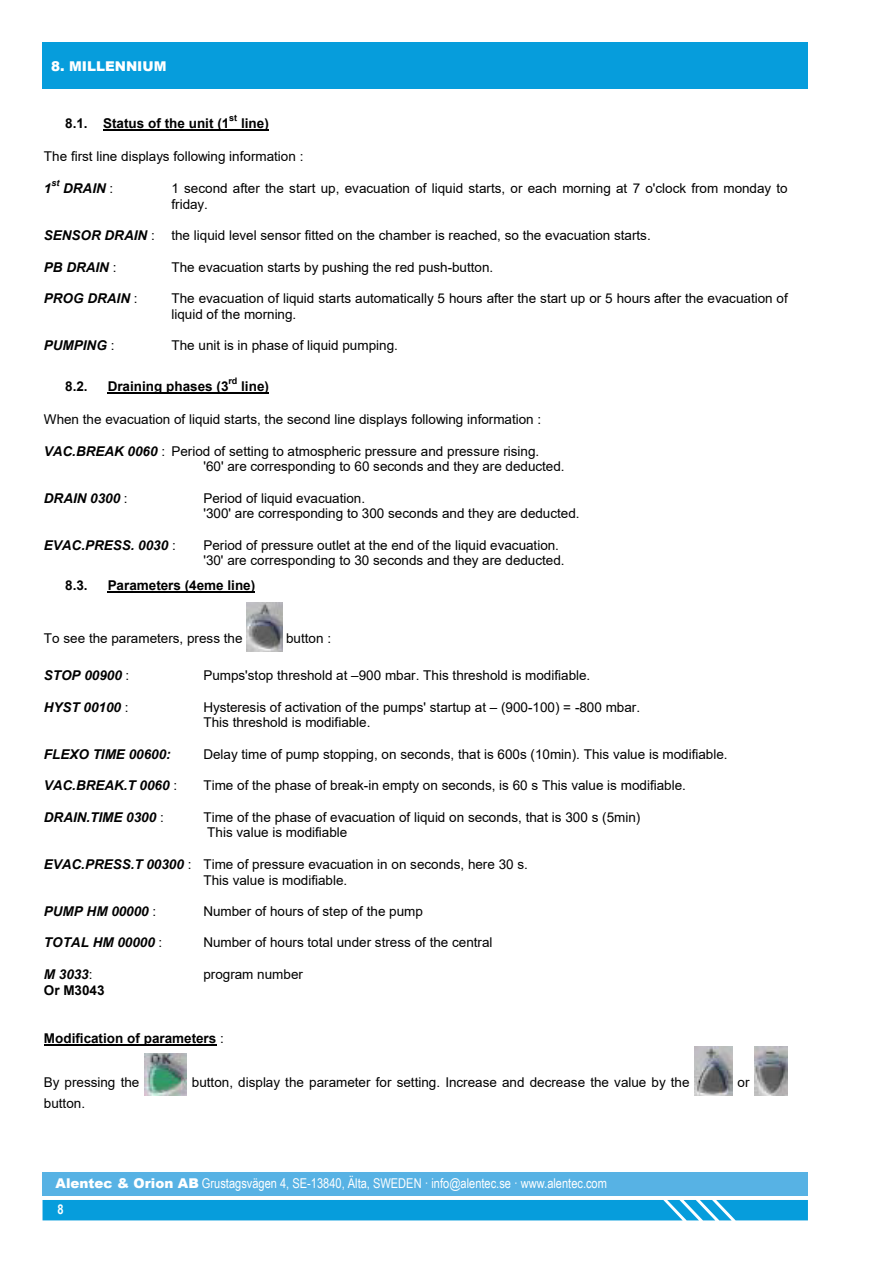
<style>
.page{position:relative;width:893px;height:1263px;background:#fff}
.page>*{position:absolute;margin:0;border:0;box-sizing:border-box;transform-origin:0 0}
.t1{font:13.5px/15.6px "Arial";color:#000}
.t2{font:italic 700 13.5px "Arial";color:#000}
.t3{font:700 13.5px "Arial";color:#000}
.t4{font:13.5px/26.4px "Arial Narrow";color:#fff}
.titulos_apartados{font:900 13.5px "Arial";color:#fff}
.t5{font:700 9px "Arial";color:#000}
.t6{font:italic 700 9px "Arial";color:#000}
.s1{font-weight:400;font-style:normal}
.s2{font-weight:700;font-style:italic}
.s3{font-weight:400}
.s4{font-family:"Arial";font-weight:900}
.s5{font-weight:700}
</style>
<div class="page">
<div style="left:43px;top:1200px;width:765px;height:20px;background:#069ddc"></div>
<div style="left:43px;top:1172px;width:765px;height:24px;background:#57b2e4"></div>
<div style="left:43px;top:43px;width:765px;height:46px;background:#069ddc"></div>
<hr style="left:103px;top:129px;width:166px;height:2px;background:#000">
<hr style="left:108px;top:392px;width:161px;height:1px;background:#000">
<hr style="left:108px;top:592px;width:147px;height:1px;background:#000">
<img style="left:246px;top:602px;width:36px;height:50px">
<hr style="left:44px;top:1044px;width:172px;height:2px;background:#000">
<img style="left:145px;top:1053px;width:42px;height:43px">
<img style="left:695px;top:1046px;width:37px;height:49px">
<img style="left:755px;top:1046px;width:33px;height:49px">
<p class="titulos_apartados" style="left:51px;top:56px;width:117px">8. MILLENNIUM</p>
<p class="t5" style="left:229px;top:112px;width:10px">st</p>
<p class="t3" style="left:241px;top:114px;width:29px">line)</p>
<p class="t1" style="left:44px;top:149px;width:261px">The first line displays following information :</p>
<p class="t2" style="left:44px;top:179px;width:9px">1</p>
<p class="t3" style="left:65px;top:114px;width:166px">8.1. Status of the unit (1</p>
<p class="t6" style="left:51px;top:177px;width:10px">st</p>
<p class="t2" style="left:63px;top:179px;width:52px">DRAIN <span class="s1">:</span></p>
<p class="t1" style="left:171px;top:180px;width:618px">1 second after the start up, evacuation of liquid starts, or each morning at 7 o'clock from monday to friday.</p>
<p class="t1" style="left:44px;top:227px;width:608px"><span class="s2">SENSOR DRAIN</span> : the liquid level sensor fitted on the chamber is reached, so the evacuation starts.</p>
<p class="t2" style="left:44px;top:258px;width:74px">PB DRAIN <span class="s1">:</span></p>
<p class="t1" style="left:171px;top:259px;width:323px">The evacuation starts by pushing the red push-button.</p>
<p class="t2" style="left:44px;top:289px;width:95px">PROG DRAIN <span class="s1">:</span></p>
<p class="t1" style="left:171px;top:290px;width:618px">The evacuation of liquid starts automatically 5 hours after the start up or 5 hours after the evacuation of liquid of the morning.</p>
<p class="t2" style="left:44px;top:336px;width:72px">PUMPING <span class="s1">:</span></p>
<p class="t1" style="left:171px;top:337px;width:228px">The unit is in phase of liquid pumping.</p>
<p class="t3" style="left:65px;top:376px;width:24px">8.2.</p>
<p class="t3" style="left:108px;top:376px;width:122px">Draining phases (3</p>
<p class="t5" style="left:228px;top:374px;width:11px">rd</p>
<p class="t3" style="left:241px;top:376px;width:29px">line)</p>
<p class="t1" style="left:44px;top:412px;width:499px">When the evacuation of liquid starts, the second line displays following information :</p>
<p class="t1" style="left:203px;top:443px;width:363px;text-indent:-160px"><span class="s2">VAC.BREAK 0060</span> : Period of setting to atmospheric pressure and pressure rising.<br>'60' are corresponding to 60 seconds and they are deducted.</p>
<p class="t2" style="left:44px;top:489px;width:85px">DRAIN 0300 <span class="s1">:</span></p>
<p class="t1" style="left:203px;top:490px;width:378px">Period of liquid evacuation.<br>'300' are corresponding to 300 seconds and they are deducted.</p>
<p class="t2" style="left:44px;top:536px;width:133px">EVAC.PRESS. 0030 <span class="s1">:</span></p>
<p class="t1" style="left:203px;top:537px;width:363px">Period of pressure outlet at the end of the liquid evacuation. '30' are corresponding to 30 seconds and they are deducted.</p>
<p class="t3" style="left:65px;top:576px;width:24px">8.3.</p>
<p class="t3" style="left:108px;top:576px;width:149px">Parameters (4eme line)</p>
<p class="t1" style="left:44px;top:630px;width:200px">To see the parameters, press the</p>
<p class="t1" style="left:286px;top:630px;width:47px">button :</p>
<p class="t2" style="left:44px;top:667px;width:87px">STOP 00900 <span class="s1">:</span></p>
<p class="t1" style="left:203px;top:668px;width:388px">Pumps'stop threshold at –900 mbar. This threshold is modifiable.</p>
<p class="t2" style="left:44px;top:698px;width:86px">HYST 00100 <span class="s1">:</span></p>
<p class="t1" style="left:203px;top:699px;width:438px">Hysteresis of activation of the pumps' startup at – (900-100) = -800 mbar.<br>This threshold is modifiable.</p>
<p class="t2" style="left:44px;top:745px;width:128px">FLEXO TIME 00600:</p>
<p class="t1" style="left:203px;top:746px;width:526px">Delay time of pump stopping, on seconds, that is 600s (10min). This value is modifiable.</p>
<p class="t2" style="left:44px;top:777px;width:135px">VAC.BREAK.T 0060 <span class="s1">:</span></p>
<p class="t1" style="left:203px;top:778px;width:484px">Time of the phase of break-in empty on seconds, is 60 s This value is modifiable.</p>
<p class="t2" style="left:44px;top:808px;width:121px">DRAIN.TIME 0300 <span class="s1">:</span></p>
<p class="t1" style="left:203px;top:809px;width:438px">Time of the phase of evacuation of liquid on seconds, that is 300 s (5min)<br>This value is modifiable</p>
<p class="t1" style="left:203px;top:856px;width:326px;text-indent:-160px"><span class="s2">EVAC.PRESS.T 00300</span> : Time of pressure evacuation in on seconds, here 30 s.<br>This value is modifiable.</p>
<p class="t2" style="left:44px;top:902px;width:114px">PUMP HM 00000 <span class="s1">:</span></p>
<p class="t1" style="left:203px;top:903px;width:221px">Number of hours of step of the pump</p>
<p class="t2" style="left:44px;top:934px;width:120px">TOTAL HM 00000 <span class="s1">:</span></p>
<p class="t1" style="left:203px;top:935px;width:291px">Number of hours total under stress of the central</p>
<p class="t2" style="left:44px;top:965px;width:50px">M 3033<span class="s1">:</span></p>
<p class="t1" style="left:203px;top:966px;width:101px">program number</p>
<p class="t3" style="left:44px;top:981px;width:62px">Or M3043</p>
<p class="t3" style="left:44px;top:1029px;width:182px">Modification of parameters <span class="s3">:</span></p>
<p class="t1" style="left:44px;top:1074px;width:97px">By pressing the</p>
<p class="t1" style="left:192px;top:1074px;width:499px">button, display the parameter for setting. Increase and decrease the value by the</p>
<p class="t1" style="left:738px;top:1074px;width:13px">or</p>
<p class="t1" style="left:44px;top:1095px;width:43px">button.</p>
<p class="t4" style="left:56px;top:1169px;width:553px"><span class="s4">Alentec &amp; Orion AB</span> Grustagsvägen 4, SE-13840, Älta, SWEDEN · info@alentec.se · www.alentec.com<br><span class="s5">8</span></p>
</div>
